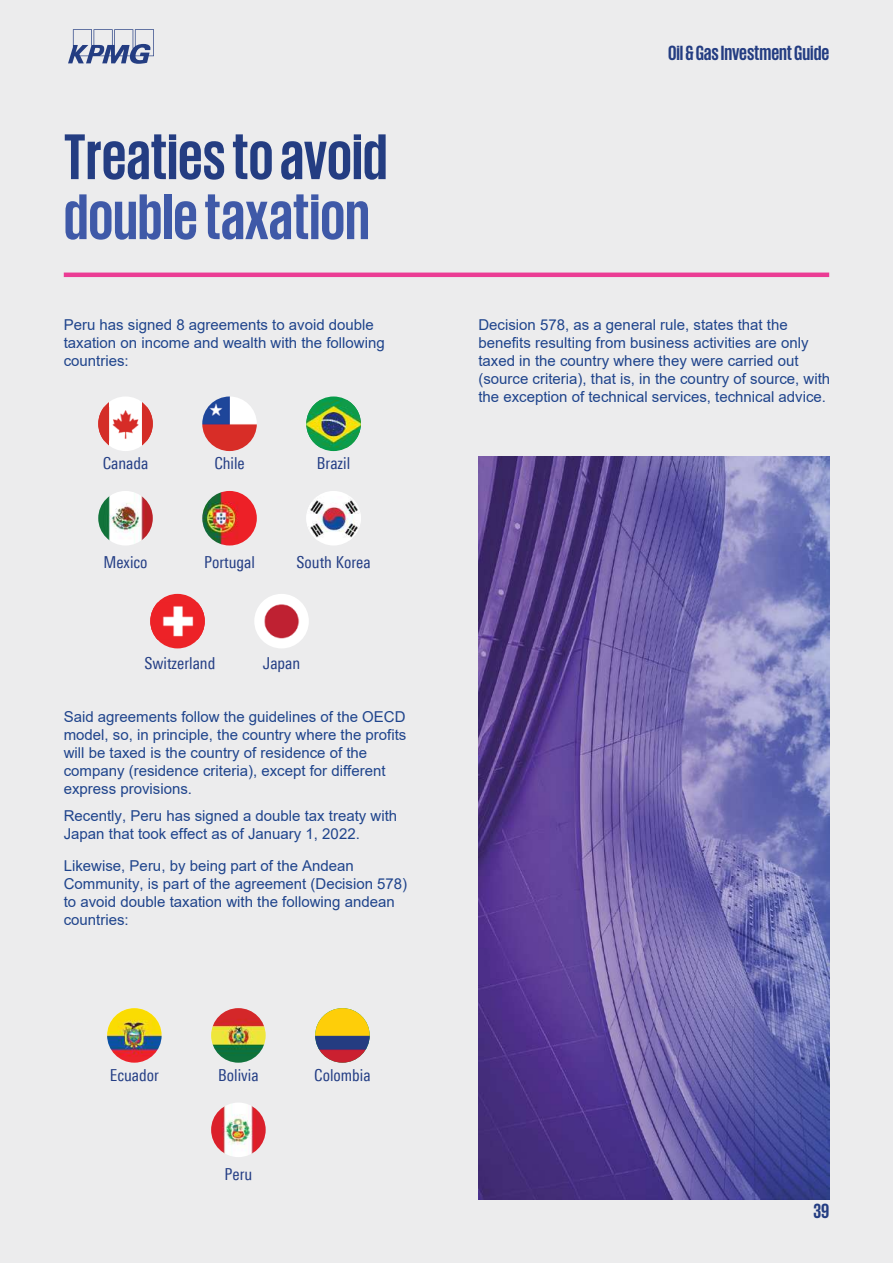
<style>
.page{position:relative;width:893px;height:1263px;background:#ececed}
.page>*{position:absolute;margin:0;border:0;box-sizing:border-box;transform-origin:0 0}
.t1{font:700 66px "KPMG";color:#243d82}
.t2{font:700 66px "KPMG";color:#3f59a8}
.t3{font:700 21px "KPMG";color:#243d82}
.t4{font:condensed 16.5px "Universfor KPMG";color:#243e85}
.t5{font:15px/18px "Arial";color:#1f448c}
</style>
<div class="page">
<img style="left:478px;top:456px;width:351px;height:743px">
<hr style="left:64px;top:273px;width:765px;height:4px;background:#eb3c94">
<div style="left:98px;top:396px;width:55px;height:55px;background:#fff;border-radius:50%"></div>
<img style="left:109px;top:407px;width:33px;height:33px">
<svg style="left:98px;top:402px;width:11px;height:44px"></svg>
<svg style="left:142px;top:402px;width:11px;height:44px"></svg>
<img style="left:202px;top:396px;width:55px;height:55px;border-radius:27px">
<svg style="left:306px;top:396px;width:55px;height:55px"></svg>
<img style="left:306px;top:400px;width:55px;height:47px">
<img style="left:98px;top:491px;width:55px;height:54px;border-radius:27px">
<img style="left:202px;top:491px;width:55px;height:54px;border-radius:27px">
<div style="left:150px;top:594px;width:55px;height:54px;background:#ec2327;border-radius:50%"></div>
<img style="left:150px;top:602px;width:55px;height:38px">
<img style="left:254px;top:594px;width:55px;height:54px;border-radius:27px">
<div style="left:306px;top:491px;width:55px;height:54px;background:#fff;border-radius:50%"></div>
<img style="left:306px;top:498px;width:54px;height:42px">
<img style="left:107px;top:1008px;width:55px;height:55px;border-radius:27px">
<img style="left:211px;top:1008px;width:55px;height:55px;border-radius:27px">
<img style="left:315px;top:1008px;width:55px;height:55px;border-radius:27px">
<img style="left:211px;top:1102px;width:55px;height:55px;border-radius:27px">
<svg style="left:68px;top:29px;width:86px;height:35px"></svg>
<h1 class="t1" style="left:64px;top:124px;width:325px">Treaties to avoid</h1>
<h1 class="t2" style="left:64px;top:184px;width:307px">double taxation</h1>
<p class="t5" style="left:64px;top:316px;width:322px">Peru has signed 8 agreements to avoid double taxation on income and wealth with the following countries:</p>
<p class="t4" style="left:103px;top:454px;width:47px">Canada</p>
<p class="t4" style="left:214px;top:454px;width:32px">Chile</p>
<p class="t4" style="left:317px;top:454px;width:35px">Brazil</p>
<p class="t4" style="left:103px;top:553px;width:46px">Mexico</p>
<p class="t4" style="left:204px;top:553px;width:52px">Portugal</p>
<p class="t4" style="left:297px;top:553px;width:76px">South Korea</p>
<p class="t4" style="left:144px;top:654px;width:72px">Switzerland</p>
<p class="t4" style="left:263px;top:654px;width:39px">Japan</p>
<p class="t5" style="left:64px;top:707px;width:344px">Said agreements follow the guidelines of the OECD model, so, in principle, the country where the profits will be taxed is the country of residence of the company (residence criteria), except for different express provisions.</p>
<p class="t5" style="left:64px;top:807px;width:335px">Recently, Peru has signed a double tax treaty with<br>Japan that took effect as of January 1, 2022.</p>
<p class="t5" style="left:64px;top:856px;width:345px">Likewise, Peru, by being part of the Andean Community, is part of the agreement (Decision 578) to avoid double taxation with the following andean countries:</p>
<p class="t4" style="left:110px;top:1065px;width:51px">Ecuador</p>
<p class="t4" style="left:218px;top:1065px;width:42px">Bolivia</p>
<p class="t4" style="left:314px;top:1065px;width:58px">Colombia</p>
<p class="t4" style="left:224px;top:1164px;width:29px">Peru</p>
<h2 class="t3" style="left:668px;top:42px;width:163px">Oil &amp; Gas Investment Guide</h2>
<p class="t5" style="left:478px;top:316px;width:353px">Decision 578, as a general rule, states that the benefits resulting from business activities are only taxed in the country where they were carried out (source criteria), that is, in the country of source, with the exception of technical services, technical advice.</p>
<h2 class="t3" style="left:813px;top:1200px;width:17px">39</h2>
</div>
